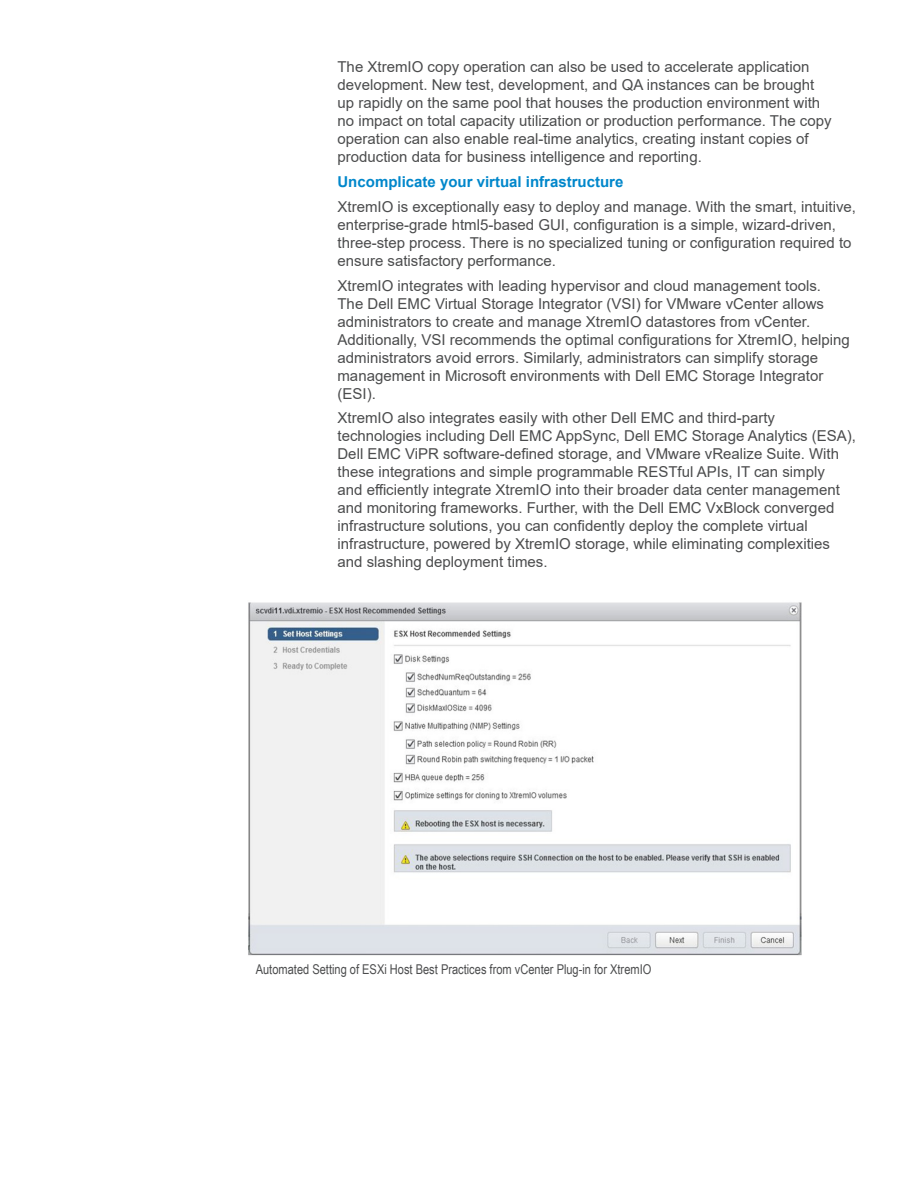
<style>
.page{position:relative;width:918px;height:1188px;background:#fff}
.page>*{position:absolute;margin:0;border:0;box-sizing:border-box;transform-origin:0 0}
.Body_Text{font:15px/18px "Arial";color:#4b4c4d}
.Body_Text-2{font:700 15px "Arial";color:#0087cb}
.t1{font:13.5px "Arial Narrow";color:#4b4c4d}
</style>
<div class="page">
<img style="left:248px;top:602px;width:554px;height:354px">
<p class="Body_Text" style="left:338px;top:58px;width:496px">The XtremIO copy operation can also be used to accelerate application development. New test, development, and QA instances can be brought up rapidly on the same pool that houses the production environment with no impact on total capacity utilization or production performance. The copy operation can also enable real-time analytics, creating instant copies of production data for business intelligence and reporting.</p>
<p class="Body_Text-2" style="left:338px;top:171px;width:287px">Uncomplicate your virtual infrastructure</p>
<p class="Body_Text" style="left:338px;top:198px;width:520px">XtremIO is exceptionally easy to deploy and manage. With the smart, intuitive, enterprise-grade html5-based GUI, configuration is a simple, wizard-driven, three-step process. There is no specialized tuning or configuration required to ensure satisfactory performance.</p>
<p class="Body_Text" style="left:338px;top:276px;width:514px">XtremIO integrates with leading hypervisor and cloud management tools.<br>The Dell EMC Virtual Storage Integrator (VSI) for VMware vCenter allows administrators to create and manage XtremIO datastores from vCenter.<br>Additionally, VSI recommends the optimal configurations for XtremIO, helping administrators avoid errors. Similarly, administrators can simplify storage management in Microsoft environments with Dell EMC Storage Integrator (ESI).</p>
<p class="Body_Text" style="left:338px;top:409px;width:520px">XtremIO also integrates easily with other Dell EMC and third-party technologies including Dell EMC AppSync, Dell EMC Storage Analytics (ESA), Dell EMC ViPR software-defined storage, and VMware vRealize Suite. With these integrations and simple programmable RESTful APIs, IT can simply<br>and efficiently integrate XtremIO into their broader data center management and monitoring frameworks. Further, with the Dell EMC VxBlock converged infrastructure solutions, you can confidently deploy the complete virtual infrastructure, powered by XtremIO storage, while eliminating complexities and slashing deployment times.</p>
<p class="t1" style="left:256px;top:959px;width:397px">Automated Setting of ESXi Host Best Practices from vCenter Plug-in for XtremIO</p>
</div>
